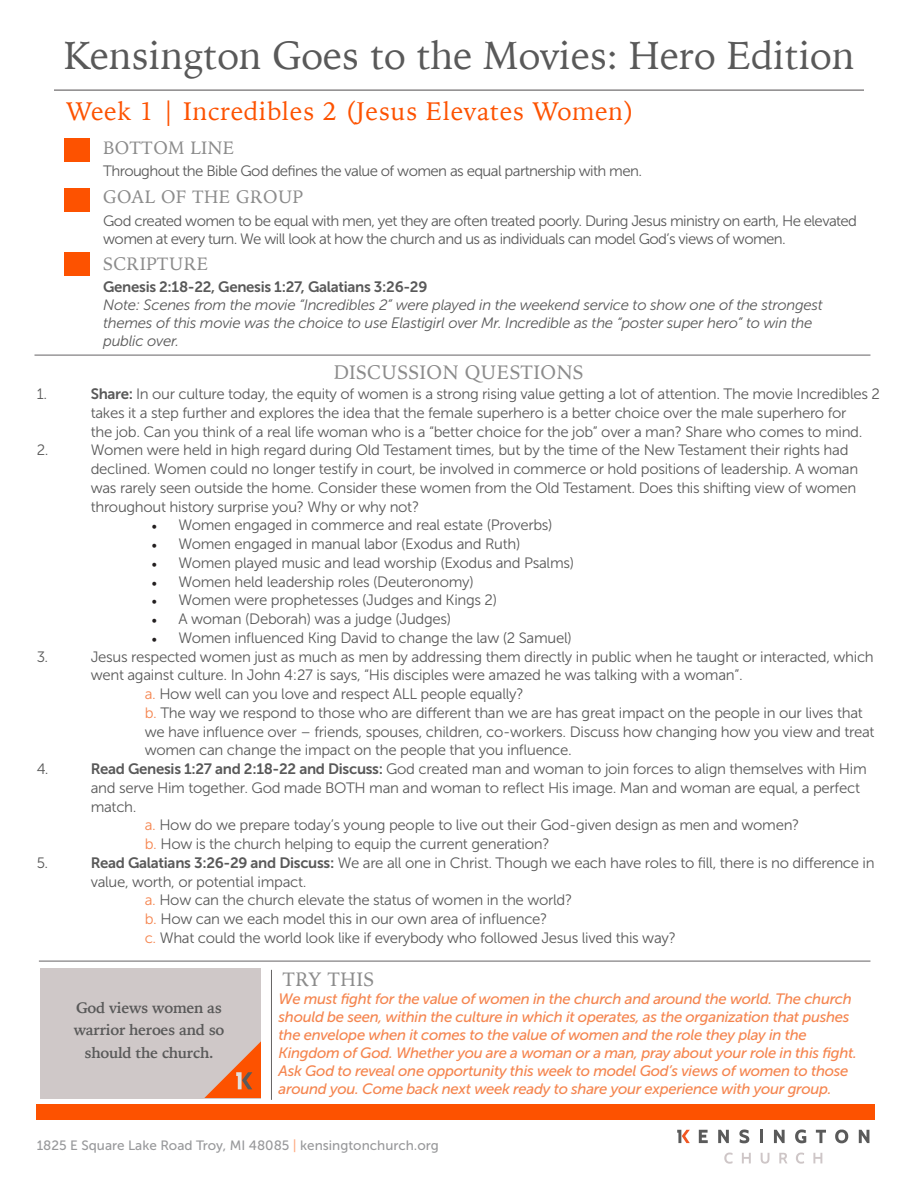
<style>
.page{position:relative;width:918px;height:1188px;background:#fff}
.page>*{position:absolute;margin:0;border:0;box-sizing:border-box;transform-origin:0 0}
.t1{font:39px "Iowan Old Style";color:#595959}
.t2{font:25.5px "Iowan Old Style";letter-spacing:.025em;color:#fd5200}
.t3{font:19.5px "Iowan Old Style";letter-spacing:.025em;color:#595959}
.t4{font:18px "Iowan Old Style";letter-spacing:.025em;color:#595959}
.t5{font:15px/18.8px "Museo Sans 300";letter-spacing:-.02em;color:#595959}
.t6{font:italic 15px/18px "Museo Sans 500";letter-spacing:-.02em;color:#f5854f}
.t7{font:15px/18px "Museo Sans 300";letter-spacing:-.04em;color:#595959}
.t8{font:italic 15px/18px "Museo Sans 300";letter-spacing:-.02em;color:#595959}
.t9{font:700 15px/22.5px "Iowan Old Style";letter-spacing:-.02em;color:#595959;text-align:center}
.t10{font:15px "Museo Sans 700";letter-spacing:-.02em;color:#595959}
.t11{font:13.5px "Museo Sans 500";color:#6c6d70}
.s1{font-family:"Museo Sans 700"}
.s2{font-family:"Minion Pro";color:#231f20}
.s3{color:#f5854f}
.s4{color:#fe864d}
</style>
<div class="page">
<div style="left:65px;top:188px;width:25px;height:24px;background:#fd5200"></div>
<div style="left:65px;top:138px;width:25px;height:24px;background:#fd5200"></div>
<div style="left:65px;top:253px;width:25px;height:23px;background:#fd5200"></div>
<hr style="left:54px;top:90px;width:810px;height:1px;background:#231f20">
<div style="left:37px;top:1105px;width:838px;height:15px;background:#fd5200"></div>
<hr style="left:271px;top:970px;width:1px;height:130px;background:#231f20">
<hr style="left:39px;top:961px;width:831px;height:1px;background:#231f20">
<div style="left:41px;top:968px;width:220px;height:130px;background:#cfc8c8"></div>
<hr style="left:34px;top:355px;width:836px;height:1px;background:#231f20">
<svg style="left:699px;top:1130px;width:9px;height:13px"></svg>
<svg style="left:718px;top:1130px;width:11px;height:13px"></svg>
<svg style="left:739px;top:1130px;width:10px;height:13px"></svg>
<svg style="left:760px;top:1130px;width:3px;height:13px"></svg>
<svg style="left:774px;top:1130px;width:11px;height:13px"></svg>
<svg style="left:795px;top:1130px;width:11px;height:13px"></svg>
<svg style="left:816px;top:1130px;width:10px;height:13px"></svg>
<svg style="left:835px;top:1130px;width:13px;height:13px"></svg>
<svg style="left:859px;top:1130px;width:10px;height:13px"></svg>
<svg style="left:677px;top:1130px;width:13px;height:13px"></svg>
<svg style="left:724px;top:1153px;width:9px;height:11px"></svg>
<svg style="left:742px;top:1153px;width:9px;height:10px"></svg>
<svg style="left:761px;top:1153px;width:8px;height:11px"></svg>
<svg style="left:779px;top:1153px;width:8px;height:10px"></svg>
<svg style="left:796px;top:1153px;width:8px;height:11px"></svg>
<svg style="left:813px;top:1153px;width:9px;height:10px"></svg>
<svg style="left:204px;top:1041px;width:57px;height:57px"></svg>
<p class="t1" style="left:64px;top:20px;width:792px">Kensington Goes to the Movies: Hero Edition</p>
<p class="t2" style="left:66px;top:89px;width:570px">Week 1 | Incredibles 2 (Jesus Elevates Women)</p>
<p class="t4" style="left:103px;top:132px;width:133px">BOTTOM LINE</p>
<p class="t7" style="left:103px;top:162px;width:540px">Throughout the Bible God defines the value of women as equal partnership with men.</p>
<p class="t7" style="left:103px;top:212px;width:755px">God created women to be equal with men, yet they are often treated poorly. During Jesus ministry on earth, He elevated women at every turn. We will look at how the church and us as individuals can model God’s views of women.</p>
<p class="t10" style="left:103px;top:279px;width:326px">Genesis 2:18-22, Genesis 1:27, Galatians 3:26-29</p>
<p class="t8" style="left:103px;top:296px;width:721px">Note: Scenes from the movie “Incredibles 2” were played in the weekend service to show one of the strongest themes of this movie was the choice to use Elastigirl over Mr. Incredible as the “poster super hero” to win the public over.</p>
<p class="t4" style="left:103px;top:181px;width:202px">GOAL OF THE GROUP</p>
<p class="t4" style="left:103px;top:247px;width:107px">SCRIPTURE</p>
<h3 class="t3" style="left:333px;top:355px;width:252px">DISCUSSION QUESTIONS</h3>
<p class="t5" style="left:37px;top:385px;width:12px">1.</p>
<p class="t5" style="left:91px;top:385px;width:791px"><span class="s1">Share:</span> In our culture today, the equity of women is a strong rising value getting a lot of attention. The movie Incredibles 2 takes it a step further and explores the idea that the female superhero is a better choice over the male superhero for<br>the job. Can you think of a real life woman who is a “better choice for the job” over a man? Share who comes to mind.</p>
<p class="t5" style="left:37px;top:441px;width:13px">2.</p>
<p class="t5" style="left:91px;top:441px;width:769px">Women were held in high regard during Old Testament times, but by the time of the New Testament their rights had declined. Women could no longer testify in court, be involved in commerce or hold positions of leadership. A woman was rarely seen outside the home. Consider these women from the Old Testament. Does this shifting view of women throughout history surprise you? Why or why not?</p>
<p class="t5" style="left:151px;top:516px;width:403px"><span class="s2">•</span> Women engaged in commerce and real estate (Proverbs)</p>
<p class="t5" style="left:151px;top:535px;width:370px"><span class="s2">•</span> Women engaged in manual labor (Exodus and Ruth)</p>
<p class="t5" style="left:151px;top:553px;width:424px"><span class="s2">•</span> Women played music and lead worship (Exodus and Psalms)</p>
<p class="t5" style="left:151px;top:572px;width:324px"><span class="s2">•</span> Women held leadership roles (Deuteronomy)</p>
<p class="t5" style="left:151px;top:591px;width:347px"><span class="s2">•</span> Women were prophetesses (Judges and Kings 2)</p>
<p class="t5" style="left:151px;top:610px;width:301px"><span class="s2">•</span> A woman (Deborah) was a judge (Judges)</p>
<p class="t5" style="left:151px;top:628px;width:422px"><span class="s2">•</span> Women influenced King David to change the law (2 Samuel)</p>
<p class="t5" style="left:37px;top:647px;width:13px">3.</p>
<p class="t5" style="left:91px;top:647px;width:785px">Jesus respected women just as much as men by addressing them directly in public when he taught or interacted, which went against culture. In John 4:27 is says, “His disciples were amazed he was talking with a woman”.</p>
<p class="t5" style="left:145px;top:685px;width:380px"><span class="s3">a.</span> How well can you love and respect ALL people equally?</p>
<p class="t5" style="left:145px;top:703px;width:731px"><span class="s3">b.</span> The way we respond to those who are different than we are has great impact on the people in our lives that we have influence over – friends, spouses, children, co-workers. Discuss how changing how you view and treat women can change the impact on the people that you influence.</p>
<p class="t5" style="left:37px;top:760px;width:13px">4.</p>
<p class="t5" style="left:91px;top:760px;width:778px"><span class="s1">Read Genesis 1:27 and 2:18-22 and Discuss:</span> God created man and woman to join forces to align themselves with Him and serve Him together. God made BOTH man and woman to reflect His image. Man and woman are equal, a perfect match.</p>
<p class="t5" style="left:145px;top:816px;width:656px"><span class="s3">a.</span> How do we prepare today’s young people to live out their God-given design as men and women?</p>
<p class="t5" style="left:145px;top:835px;width:406px"><span class="s3">b.</span> How is the church helping to equip the current generation?</p>
<p class="t5" style="left:37px;top:853px;width:13px">5.</p>
<p class="t5" style="left:91px;top:853px;width:785px"><span class="s1">Read Galatians 3:26-29 and Discuss:</span> We are all one in Christ. Though we each have roles to fill, there is no difference in value, worth, or potential impact.</p>
<p class="t5" style="left:145px;top:891px;width:429px"><span class="s3">a.</span> How can the church elevate the status of women in the world?</p>
<p class="t5" style="left:145px;top:910px;width:404px"><span class="s3">b.</span> How can we each model this in our own area of influence?</p>
<p class="t5" style="left:145px;top:928px;width:533px"><span class="s3">c.</span> What could the world look like if everybody who followed Jesus lived this way?</p>
<p class="t9" style="left:74px;top:996px;width:152px">God views women as warrior heroes and so should the church.</p>
<h3 class="t3" style="left:283px;top:962px;width:93px">TRY THIS</h3>
<p class="t6" style="left:279px;top:990px;width:580px">We must fight for the value of women in the church and around the world. The church should be seen, within the culture in which it operates, as the organization that pushes the envelope when it comes to the value of women and the role they play in the Kingdom of God. Whether you are a woman or a man, pray about your role in this fight.<br>Ask God to reveal one opportunity this week to model God’s views of women to those around you. Come back next week ready to share your experience with your group.</p>
<p class="t11" style="left:37px;top:1138px;width:404px">1825 E Square Lake Road Troy, MI 48085 <span class="s4">|</span> kensingtonchurch.org</p>
</div>
